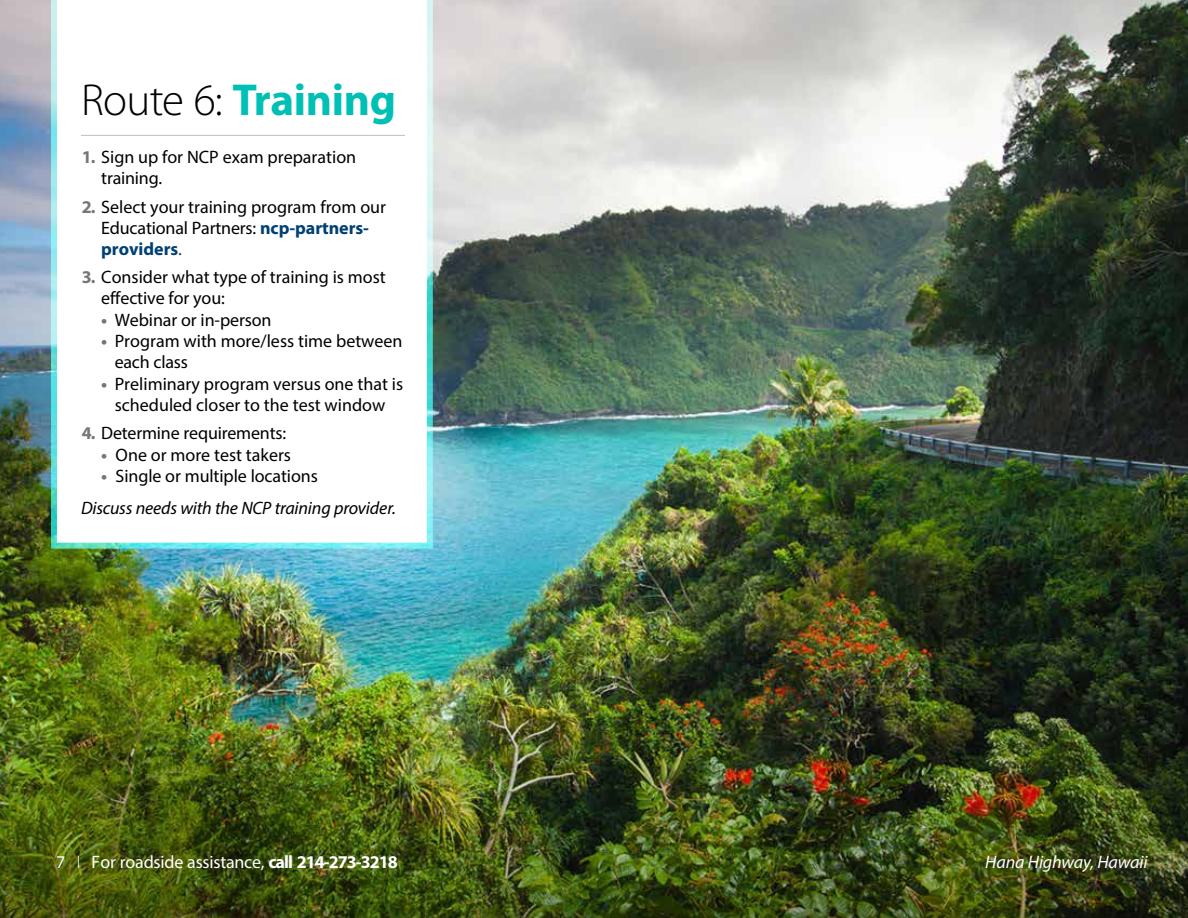
<style>
.page{position:relative;width:1188px;height:918px;background:#fff}
.page>*{position:absolute;margin:0;border:0;box-sizing:border-box;transform-origin:0 0}
.t1{font:700 45px "Myriad Pro";letter-spacing:-.01em;color:#00c0b5}
.t2{font:18px/20.9px "Myriad Pro";color:#000}
.t3{font:italic 18px/32px "Myriad Pro";letter-spacing:-.01em;color:#000}
.t4{font:18px "Myriad Pro";letter-spacing:-.015em;color:#fff}
.t5{font:italic 18px "Myriad Pro";letter-spacing:-.01em;color:#fff}
.s1{font-weight:300;color:#000}
.s2{font-weight:700;color:#747678}
.s3{font-weight:700;color:#004073}
.s4{color:#363534}
.s5{font-weight:700;font-style:normal;color:#747678}
.s6{font-style:normal}
.s7{font-weight:300}
.s8{font-weight:700}
</style>
<div class="page">
<img style="left:0;top:0;width:1188px;height:918px">
<svg style="left:51px;top:0;width:382px;height:549px"></svg>
<hr style="left:81px;top:135px;width:324px;height:1px;background:#bcbdbc">
<h1 class="t1" style="left:81px;top:70px;width:317px"><span class="s1">Route 6:</span> Training</h1>
<p class="t2" style="left:101px;top:147px;width:256px;text-indent:-19px"><span class="s2">1.</span> Sign up for NCP exam preparation training.</p>
<p class="t2" style="left:101px;top:196px;width:286px;line-height:21.3px;text-indent:-19px"><span class="s2">2.</span> Select your training program from our<br>Educational Partners: <span class="s3">ncp-partners&shy;providers</span><span class="s4">.</span></p>
<p class="t2" style="left:101px;top:267px;width:286px;text-indent:-19px"><span class="s2">3.</span> Consider what type of training is most effective for you:</p>
<p class="t2" style="left:101px;top:309px;width:172px"><span class="s2">•</span> Webinar or in-person</p>
<p class="t2" style="left:115px;top:331px;width:289px;text-indent:-14px"><span class="s2">•</span> Program with more/less time between each class</p>
<p class="t2" style="left:101px;top:373px;width:303px;text-align:center"><span class="s2">•</span> Preliminary program versus one that is scheduled closer to the test window</p>
<p class="t2" style="left:82px;top:422px;width:206px"><span class="s2">4.</span> Determine requirements:</p>
<p class="t2" style="left:101px;top:444px;width:191px"><span class="s2">•</span> One or more test takers</p>
<p class="t3" style="left:81px;top:460px;width:316px;text-indent:20px"><span class="s5">•</span> <span class="s6">Single or multiple locations<br></span>Discuss needs with the NCP training provider.</p>
<p class="t4" style="left:56px;top:851px;width:343px">7 <span class="s7">I</span> For roadside assistance, <span class="s8">call 214-273-3218</span></p>
<p class="t5" style="left:985px;top:851px;width:164px">Hana Highway, Hawaii</p>
</div>
